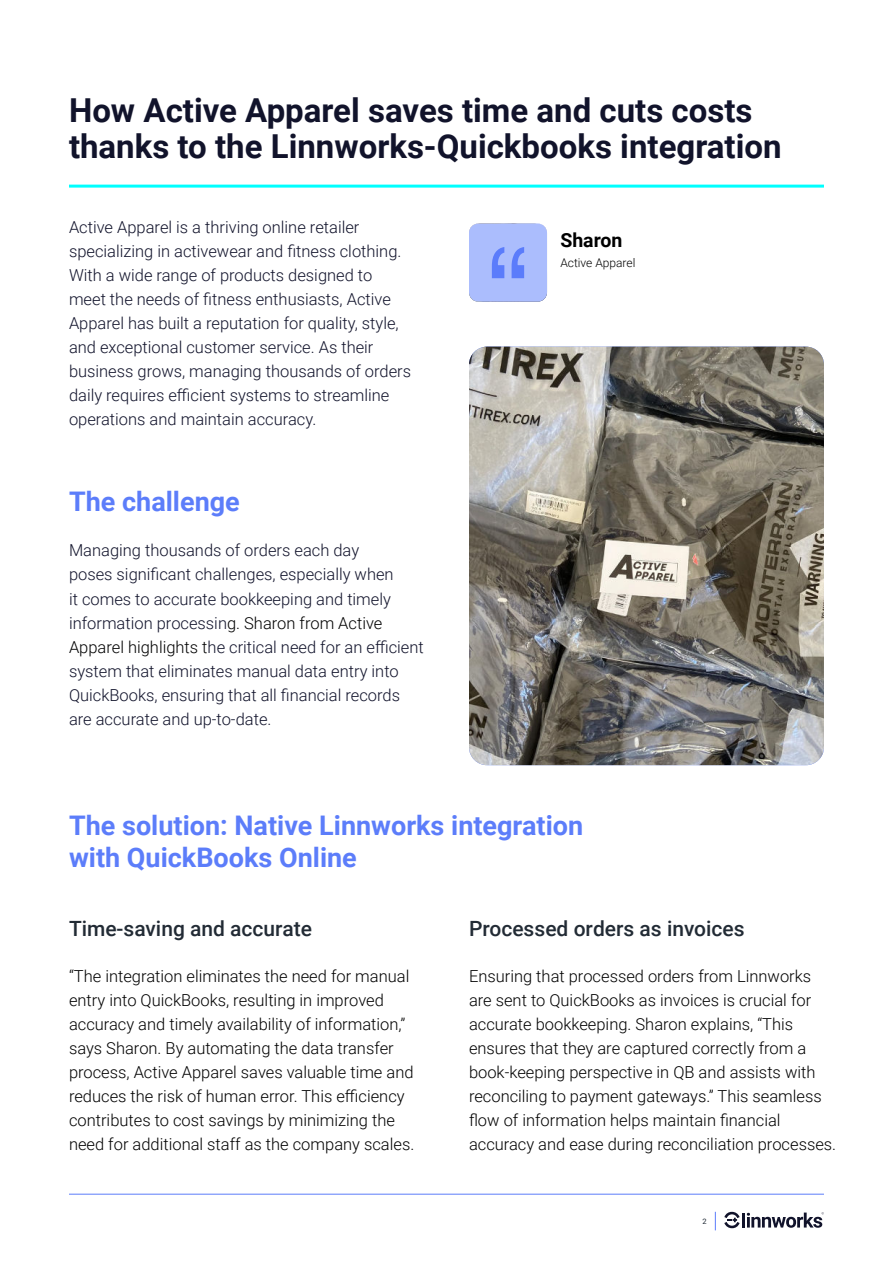
<style>
.page{position:relative;width:893px;height:1263px;background:#fff}
.page>*{position:absolute;margin:0;border:0;box-sizing:border-box;transform-origin:0 0}
.t1{font:700 33px/36px "Roboto";color:#11132b}
.t2{font:700 27px/32.4px "Roboto";color:#5c7dfa}
.t3{font:500 21px "Roboto";color:#222b35}
.t4{font:700 19.5px "Roboto";color:#000}
.t5{font:300 16.5px/24px "Roboto";color:#000}
.t6{font:300 16.5px/24px "Roboto";color:#11132b}
.t7{font:300 12px "Roboto";color:#000}
.t8{font:7.5px "Roboto";color:#212b36}
.s1{color:#000}
</style>
<div class="page">
<svg style="left:715px;top:1212px;width:1px;height:18px"></svg>
<svg style="left:724px;top:1211px;width:16px;height:18px"></svg>
<hr style="left:742px;top:1212px;width:3px;height:15px;background:#11132b">
<svg style="left:747px;top:1212px;width:77px;height:16px"></svg>
<hr style="left:69px;top:1194px;width:755px;height:1px;background:#5c7dfa">
<hr style="left:69px;top:185px;width:755px;height:3px;background:#0ff">
<img style="left:469px;top:347px;width:355px;height:418px">
<div style="left:469px;top:224px;width:78px;height:78px;background:#abbdfd;border-radius:9px"></div>
<svg style="left:492px;top:247px;width:32px;height:31px"></svg>
<h1 class="t1" style="left:69px;top:96px;width:714px">How Active Apparel saves time and cuts costs thanks to the Linnworks-Quickbooks integration</h1>
<p class="t6" style="left:69px;top:215px;width:344px">Active Apparel is a thriving online retailer specializing in activewear and fitness clothing.<br>With a wide range of products designed to meet the needs of fitness enthusiasts, Active Apparel has built a reputation for quality, style, and exceptional customer service. As their business grows, managing thousands of orders daily requires efficient systems to streamline operations and maintain accuracy.</p>
<h2 class="t2" style="left:69px;top:487px;width:172px">The challenge</h2>
<p class="t6" style="left:69px;top:540px;width:356px">Managing thousands of orders each day<br>poses significant challenges, especially when<br>it comes to accurate bookkeeping and timely information processin<span class="s1">g. Sharon from Active Apparel highlights t</span>he critical need for an efficient system that eliminates manual data entry into QuickBooks, ensuring that all financial records are accurate and up-to-date.</p>
<p class="t4" style="left:560px;top:232px;width:64px">Sharon</p>
<p class="t7" style="left:560px;top:255px;width:77px">Active Apparel</p>
<h2 class="t2" style="left:69px;top:811px;width:516px">The solution: Native Linnworks integration with QuickBooks Online</h2>
<p class="t3" style="left:69px;top:920px;width:244px">Time-saving and accurate</p>
<p class="t3" style="left:469px;top:920px;width:277px">Processed orders as invoices</p>
<p class="t5" style="left:69px;top:963px;width:347px">“The integration eliminates the need for manual entry into QuickBooks, resulting in improved accuracy and timely availability of information,” says Sharon. By automating the data transfer process, Active Apparel saves valuable time and reduces the risk of human error. This efficiency contributes to cost savings by minimizing the need for additional staff as the company scales.</p>
<p class="t5" style="left:469px;top:963px;width:369px">Ensuring that processed orders from Linnworks are sent to QuickBooks as invoices is crucial for accurate bookkeeping. Sharon explains, “This ensures that they are captured correctly from a book-keeping perspective in QB and assists with reconciling to payment gateways.” This seamless flow of information helps maintain financial accuracy and ease during reconciliation processes.</p>
<p class="t8" style="left:702px;top:1218px;width:6px">2</p>
</div>
